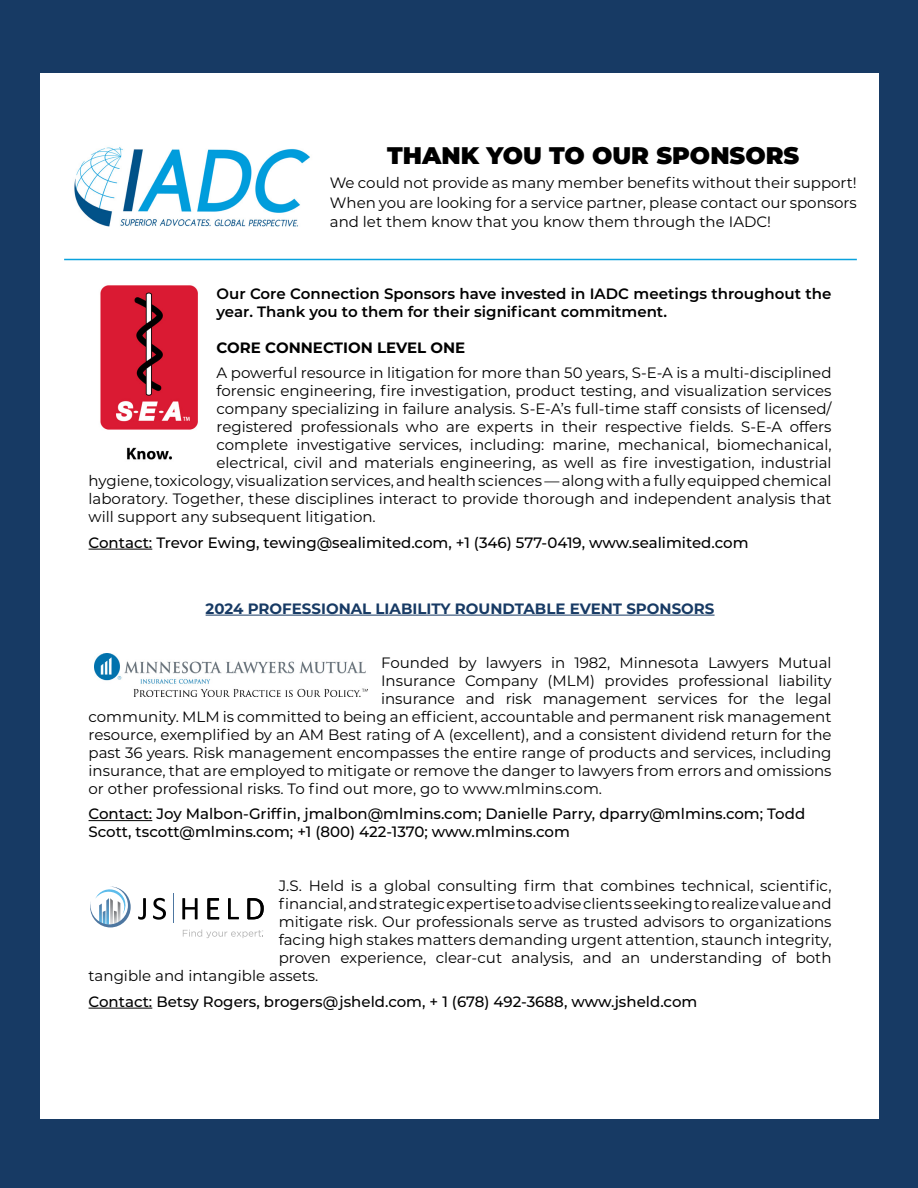
<style>
.page{position:relative;width:918px;height:1188px;background:#173a64}
.page>*{position:absolute;margin:0;border:0;box-sizing:border-box;transform-origin:0 0}
.t1{font:900 24px "Montserrat";color:#000}
.t2{font:15px/19.5px "Montserrat";color:#000;text-align:justify}
.t3{font:500 15px/18px "Montserrat";color:#000}
.t4{font:600 15px/18px "Montserrat";color:#000}
.t5{font:700 15px "Montserrat";color:#173a64}
.t6{font:700 15px "Montserrat";color:#000}
</style>
<div class="page">
<div style="left:40px;top:73px;width:839px;height:1046px;background:#fff"></div>
<img style="left:74px;top:147px;width:236px;height:80px">
<hr style="left:64px;top:259px;width:793px;height:1px;background:#09a2dd">
<hr style="left:89px;top:549px;width:63px;height:1px;background:#000">
<hr style="left:206px;top:615px;width:509px;height:1px;background:#173a64">
<hr style="left:89px;top:820px;width:63px;height:1px;background:#000">
<hr style="left:89px;top:1008px;width:63px;height:1px;background:#000">
<img style="left:100px;top:285px;width:98px;height:175px">
<img style="left:94px;top:654px;width:274px;height:42px">
<hr style="left:173px;top:893px;width:1px;height:30px;background:#4d76a0">
<svg style="left:138px;top:898px;width:8px;height:22px"></svg>
<svg style="left:153px;top:898px;width:13px;height:22px"></svg>
<svg style="left:182px;top:898px;width:16px;height:21px"></svg>
<svg style="left:207px;top:898px;width:12px;height:21px"></svg>
<svg style="left:228px;top:898px;width:11px;height:21px"></svg>
<svg style="left:247px;top:898px;width:17px;height:21px"></svg>
<svg style="left:90px;top:887px;width:41px;height:40px"></svg>
<svg style="left:183px;top:930px;width:80px;height:8px"></svg>
<h1 class="t1" style="left:387px;top:137px;width:414px">THANK YOU TO OUR SPONSORS</h1>
<p class="t2" style="left:330px;top:172px;width:529px">We could not provide as many member benefits without their support!<br>When you are looking for a service partner, please contact our sponsors and let them know that you know them through the IADC!</p>
<p class="t4" style="left:217px;top:284px;width:617px">Our Core Connection Sponsors have invested in IADC meetings throughout the year. Thank you to them for their significant commitment.</p>
<p class="t6" style="left:217px;top:336px;width:250px">CORE CONNECTION LEVEL ONE</p>
<p class="t2" style="left:217px;top:363px;width:617px">A powerful resource in litigation for more than 50 years, S-E-A is a multi-disciplined</p>
<p class="t2" style="left:217px;top:381px;width:617px">forensic engineering, fire investigation, product testing, and visualization services</p>
<p class="t2" style="left:217px;top:399px;width:617px">company specializing in failure analysis. S-E-A’s full-time staff consists of licensed/</p>
<p class="t2" style="left:217px;top:417px;width:617px">registered professionals who are experts in their respective fields. S-E-A offers</p>
<p class="t2" style="left:217px;top:435px;width:617px">complete investigative services, including: marine, mechanical, biomechanical,</p>
<p class="t2" style="left:217px;top:453px;width:617px">electrical, civil and materials engineering, as well as fire investigation, industrial</p>
<p class="t2" style="left:89px;top:471px;width:745px">hygiene, toxicology, visualization services, and health sciences — along with a fully equipped chemical</p>
<p class="t2" style="left:89px;top:489px;width:745px">laboratory. Together, these disciplines interact to provide thorough and independent analysis that</p>
<p class="t2" style="left:89px;top:507px;width:289px">will support any subsequent litigation.</p>
<p class="t3" style="left:89px;top:533px;width:661px">Contact: Trevor Ewing, tewing@sealimited.com, +1 (346) 577-0419, www.sealimited.com</p>
<p class="t5" style="left:206px;top:597px;width:510px">2024 PROFESSIONAL LIABILITY ROUNDTABLE EVENT SPONSORS</p>
<p class="t2" style="left:381px;top:652px;width:452px">Founded by lawyers in 1982, Minnesota Lawyers Mutual</p>
<p class="t2" style="left:381px;top:670px;width:452px">Insurance Company (MLM) provides professional liability</p>
<p class="t2" style="left:381px;top:688px;width:452px">insurance and risk management services for the legal</p>
<p class="t2" style="left:89px;top:706px;width:744px">community. MLM is committed to being an efficient, accountable and permanent risk management</p>
<p class="t2" style="left:89px;top:724px;width:745px">resource, exemplified by an AM Best rating of A (excellent), and a consistent dividend return for the</p>
<p class="t2" style="left:89px;top:742px;width:745px">past 36 years. Risk management encompasses the entire range of products and services, including</p>
<p class="t2" style="left:89px;top:760px;width:745px">insurance, that are employed to mitigate or remove the danger to lawyers from errors and omissions</p>
<p class="t2" style="left:89px;top:778px;width:515px">or other professional risks. To find out more, go to www.mlmins.com.</p>
<p class="t3" style="left:89px;top:804px;width:718px">Contact: Joy Malbon-Griffin, jmalbon@mlmins.com; Danielle Parry, dparry@mlmins.com; Todd<br>Scott, tscott@mlmins.com; +1 (800) 422-1370; www.mlmins.com</p>
<p class="t2" style="left:279px;top:876px;width:554px">J.S. Held is a global consulting firm that combines technical, scientific,</p>
<p class="t2" style="left:279px;top:894px;width:554px">financial, and strategic expertise to advise clients seeking to realize value and</p>
<p class="t2" style="left:279px;top:912px;width:554px">mitigate risk. Our professionals serve as trusted advisors to organizations</p>
<p class="t2" style="left:279px;top:930px;width:554px">facing high stakes matters demanding urgent attention, staunch integrity,</p>
<p class="t2" style="left:279px;top:948px;width:554px">proven experience, clear-cut analysis, and an understanding of both</p>
<p class="t2" style="left:89px;top:966px;width:231px">tangible and intangible assets.</p>
<p class="t3" style="left:89px;top:992px;width:610px">Contact: Betsy Rogers, brogers@jsheld.com, + 1 (678) 492-3688, www.jsheld.com</p>
</div>
